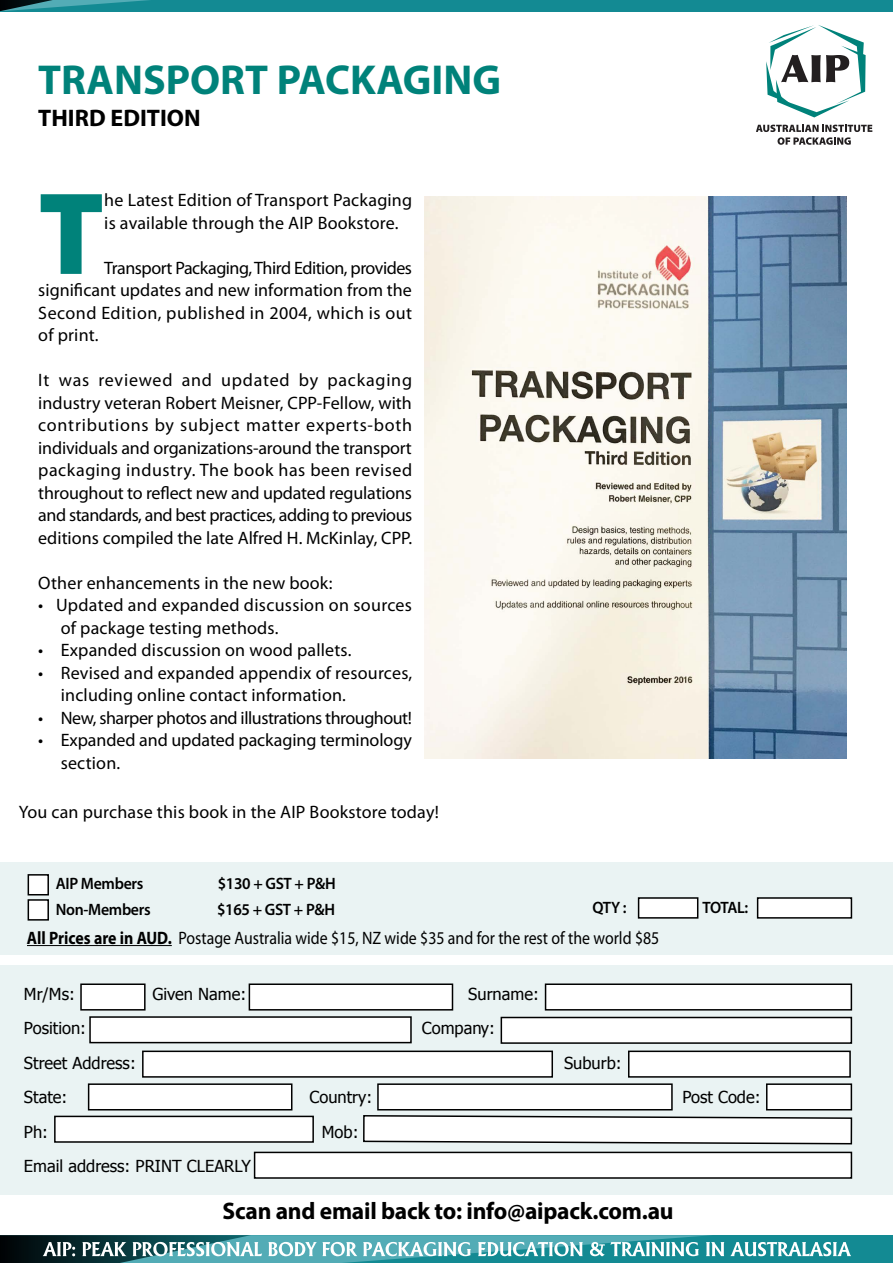
<style>
.page{position:relative;width:893px;height:1263px;background:#fff}
.page>*{position:absolute;margin:0;border:0;box-sizing:border-box;transform-origin:0 0}
.t1{font:900 118.2px "Myriad Pro";color:#00827a}
.t2{font:700 42px "Myriad Pro";color:#00827a}
.main_headings{font:700 24px "Myriad Pro";letter-spacing:-.01em;color:#000}
.t3{font:18px/22.5px "Myriad Pro";letter-spacing:.01em;color:#000}
.t4{font:18px "Myriad Pro";letter-spacing:.01em;color:#000;scale:.88 1}
.t5{font:18px "Myriad Pro";letter-spacing:-.025em;color:#000}
.t6{font:16.5px "Tahoma";color:#000}
.t7{font:600 16.5px "Myriad Pro";letter-spacing:-.02em;color:#000;scale:.96 1}
.s1{font-weight:700}
</style>
<div class="page">
<svg style="left:0;top:1235px;width:893px;height:28px;background:#519aa1"></svg>
<svg style="left:0;top:0;width:893px;height:11px;background:#168890"></svg>
<svg style="left:766px;top:25px;width:100px;height:92px"></svg>
<svg style="left:756px;top:125px;width:116px;height:20px"></svg>
<div style="left:0;top:862px;width:893px;height:93px;background:#e5f0f0"></div>
<div style="left:0;top:966px;width:893px;height:229px;background:#e5f0f0"></div>
<hr style="left:27px;top:945px;width:145px;height:1px;background:#000">
<div style="left:81px;top:984px;width:64px;height:26px;background:#fff"></div>
<div style="left:80px;top:983px;width:66px;height:27px;border:2px solid #000"></div>
<div style="left:249px;top:984px;width:203px;height:26px;background:#fff"></div>
<div style="left:249px;top:983px;width:204px;height:27px;border:2px solid #000"></div>
<div style="left:90px;top:1017px;width:321px;height:25px;background:#fff"></div>
<div style="left:89px;top:1016px;width:323px;height:27px;border:2px solid #000"></div>
<div style="left:55px;top:1116px;width:258px;height:26px;background:#fff"></div>
<div style="left:54px;top:1116px;width:260px;height:27px;border:2px solid #000"></div>
<svg style="left:363px;top:1115px;width:490px;height:30px;background:#e2e3e3"></svg>
<div style="left:89px;top:1084px;width:203px;height:26px;background:#fff"></div>
<div style="left:88px;top:1083px;width:204px;height:27px;border:2px solid #000"></div>
<div style="left:255px;top:1152px;width:596px;height:26px;background:#fff"></div>
<div style="left:254px;top:1152px;width:598px;height:27px;border:2px solid #000"></div>
<div style="left:378px;top:1084px;width:294px;height:26px;background:#fff"></div>
<div style="left:377px;top:1083px;width:296px;height:27px;border:2px solid #000"></div>
<div style="left:767px;top:1084px;width:84px;height:26px;background:#fff"></div>
<div style="left:766px;top:1083px;width:86px;height:27px;border:2px solid #000"></div>
<div style="left:501px;top:1017px;width:350px;height:26px;background:#fff"></div>
<div style="left:501px;top:1017px;width:351px;height:27px;border:2px solid #000"></div>
<div style="left:143px;top:1051px;width:409px;height:26px;background:#fff"></div>
<div style="left:142px;top:1050px;width:411px;height:28px;border:2px solid #000"></div>
<div style="left:629px;top:1051px;width:221px;height:26px;background:#fff"></div>
<div style="left:628px;top:1050px;width:223px;height:28px;border:2px solid #000"></div>
<div style="left:546px;top:984px;width:305px;height:26px;background:#fff"></div>
<div style="left:545px;top:983px;width:307px;height:27px;border:2px solid #000"></div>
<div style="left:28px;top:900px;width:20px;height:20px;background:#fff"></div>
<div style="left:28px;top:899px;width:21px;height:21px;border:2px solid #000"></div>
<div style="left:28px;top:875px;width:20px;height:20px;background:#fff"></div>
<div style="left:28px;top:874px;width:21px;height:21px;border:2px solid #000"></div>
<img style="left:425px;top:196px;width:422px;height:563px">
<div style="left:639px;top:898px;width:59px;height:20px;background:#fff"></div>
<div style="left:638px;top:897px;width:60px;height:22px;border:2px solid #000"></div>
<div style="left:758px;top:898px;width:93px;height:20px;background:#fff"></div>
<div style="left:757px;top:897px;width:95px;height:22px;border:2px solid #000"></div>
<p class="t2" style="left:38px;top:53px;width:464px">TRANSPORT PACKAGING</p>
<p class="main_headings" style="left:38px;top:102px;width:164px">THIRD EDITION</p>
<p class="t1" style="left:38px;top:155px;width:67px">T</p>
<p class="t3" style="left:104px;top:189px;width:309px">he Latest Edition of Transport Packaging is available through the AIP Bookstore.</p>
<p class="t3" style="left:38px;top:256px;width:375px;text-align:justify;text-indent:66px">Transport Packaging, Third Edition, provides significant updates and new information from the Second Edition, published in 2004, which is out of print.</p>
<p class="t3" style="left:38px;top:369px;width:375px;text-align:justify">It was reviewed and updated by packaging industry veteran Robert Meisner, CPP-Fellow, with contributions by subject matter experts-both individuals and organizations-around the transport packaging industry. The book has been revised throughout to reflect new and updated regulations and standards, and best practices, adding to previous editions compiled the late Alfred H. McKinlay, CPP.</p>
<p class="t3" style="left:38px;top:571px;width:296px">Other enhancements in the new book:</p>
<p class="t3" style="left:61px;top:594px;width:353px;text-indent:-22px">• Updated and expanded discussion on sources of package testing methods.</p>
<p class="t3" style="left:38px;top:639px;width:315px">• Expanded discussion on wood pallets.</p>
<p class="t3" style="left:61px;top:661px;width:353px;text-indent:-22px">• Revised and expanded appendix of resources, including online contact information.</p>
<p class="t5" style="left:38px;top:707px;width:375px">• New, sharper photos and illustrations throughout!</p>
<p class="t3" style="left:61px;top:729px;width:353px;text-indent:-22px">• Expanded and updated packaging terminology section.</p>
<p class="t3" style="left:19px;top:800px;width:421px">You can purchase this book in the AIP Bookstore today!</p>
<p class="t7" style="left:56px;top:873px;width:93px">AIP Members</p>
<p class="t7" style="left:218px;top:873px;width:124px">$130 + GST + P&amp;H</p>
<p class="t7" style="left:56px;top:899px;width:100px">Non-Members</p>
<p class="t7" style="left:217px;top:899px;width:124px">$165 + GST + P&amp;H</p>
<p class="t7" style="left:592px;top:896px;width:37px">QTY :</p>
<p class="t7" style="left:703px;top:896px;width:49px">TOTAL:</p>
<p class="t4" style="left:27px;top:927px;width:720px"><span class="s1">All Prices are in AUD.</span> Postage Australia wide $15, NZ wide $35 and for the rest of the world $85</p>
<p class="t6" style="left:24px;top:983px;width:52px">Mr/Ms:</p>
<p class="t6" style="left:152px;top:983px;width:95px">Given Name:</p>
<p class="t6" style="left:468px;top:983px;width:72px">Surname:</p>
<p class="t6" style="left:24px;top:1017px;width:64px">Position:</p>
<p class="t6" style="left:422px;top:1017px;width:75px">Company:</p>
<p class="t6" style="left:24px;top:1052px;width:113px">Street Address:</p>
<p class="t6" style="left:564px;top:1052px;width:59px">Suburb:</p>
<p class="t6" style="left:24px;top:1086px;width:45px">State:</p>
<p class="t6" style="left:309px;top:1086px;width:64px">Country:</p>
<p class="t6" style="left:682px;top:1086px;width:80px">Post Code:</p>
<p class="t6" style="left:24px;top:1121px;width:26px">Ph:</p>
<p class="t6" style="left:322px;top:1121px;width:38px">Mob:</p>
<p class="t6" style="left:24px;top:1155px;width:228px">Email address: PRINT CLEARLY</p>
<p class="main_headings" style="left:222px;top:1195px;width:453px">Scan and email back to: info@aipack.com.au</p>
</div>
